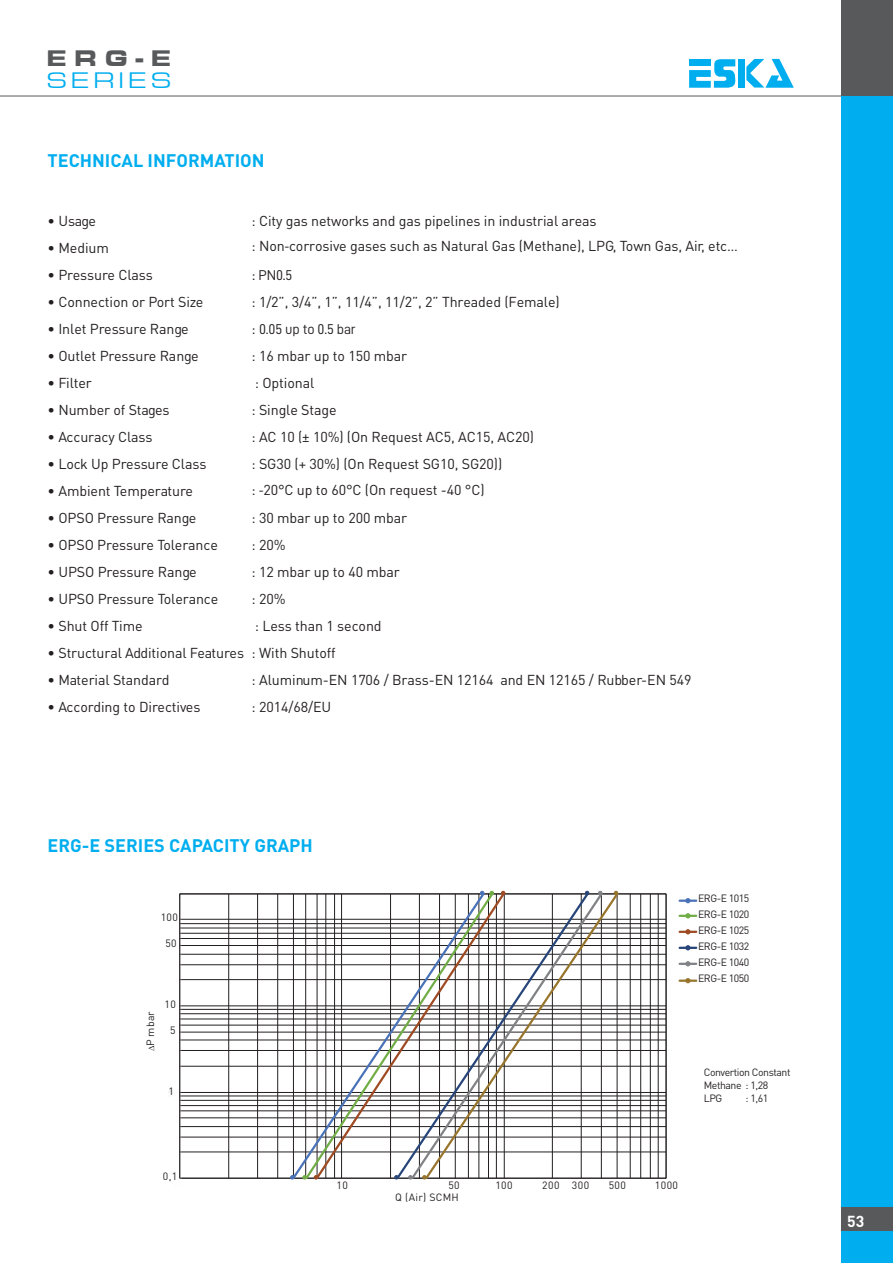
<style>
.page{position:relative;width:893px;height:1263px;background:#fff}
.page>*{position:absolute;margin:0;border:0;box-sizing:border-box;transform-origin:0 0}
.t1{font:23.25px "Eurostile Extended";letter-spacing:.145em;color:#00aeef}
.t2{font:700 23.25px "Eurostile Extended";color:#58595b}
.t3{font:18px "DINT Bold Tr";color:#00aeef}
.t4{font:15.75px "DINT Bold Tr";color:#fff}
.t5{font:14.25px/27px "DIN Tr";letter-spacing:-.01em;color:#231f20}
.t6{font:14.25px "D DIN";letter-spacing:-.01em;color:#231f20}
.t7{font:10.5px/12.6px "DIN Tr";letter-spacing:-.045em;color:#231f20}
.s1{font-family:"Myriad Pro"}
.s2{font-family:"DIN Tr"}
</style>
<div class="page">
<hr style="left:180px;top:1151px;width:486px;height:1px;background:#231f20">
<hr style="left:180px;top:1137px;width:486px;height:1px;background:#231f20">
<hr style="left:180px;top:1126px;width:486px;height:1px;background:#231f20">
<hr style="left:180px;top:1117px;width:486px;height:1px;background:#231f20">
<hr style="left:180px;top:1110px;width:486px;height:1px;background:#231f20">
<hr style="left:180px;top:1105px;width:486px;height:1px;background:#231f20">
<hr style="left:180px;top:1100px;width:486px;height:1px;background:#231f20">
<hr style="left:180px;top:1095px;width:486px;height:1px;background:#231f20">
<hr style="left:180px;top:1066px;width:486px;height:1px;background:#231f20">
<hr style="left:180px;top:1050px;width:486px;height:1px;background:#231f20">
<hr style="left:180px;top:1039px;width:486px;height:1px;background:#231f20">
<hr style="left:180px;top:1032px;width:486px;height:1px;background:#231f20">
<hr style="left:180px;top:1025px;width:486px;height:1px;background:#231f20">
<hr style="left:180px;top:1018px;width:486px;height:1px;background:#231f20">
<hr style="left:180px;top:1013px;width:486px;height:1px;background:#231f20">
<hr style="left:180px;top:1009px;width:486px;height:1px;background:#231f20">
<hr style="left:180px;top:979px;width:486px;height:1px;background:#231f20">
<hr style="left:180px;top:964px;width:486px;height:1px;background:#231f20">
<hr style="left:180px;top:954px;width:486px;height:1px;background:#231f20">
<hr style="left:180px;top:945px;width:486px;height:1px;background:#231f20">
<hr style="left:180px;top:938px;width:486px;height:1px;background:#231f20">
<hr style="left:180px;top:933px;width:486px;height:1px;background:#231f20">
<hr style="left:180px;top:928px;width:486px;height:1px;background:#231f20">
<hr style="left:180px;top:923px;width:486px;height:1px;background:#231f20">
<hr style="left:180px;top:1178px;width:486px;height:1px;background:#231f20">
<hr style="left:180px;top:1092px;width:486px;height:1px;background:#231f20">
<hr style="left:180px;top:1005px;width:486px;height:1px;background:#231f20">
<hr style="left:180px;top:919px;width:486px;height:1px;background:#231f20">
<hr style="left:228px;top:894px;width:1px;height:284px;background:#231f20">
<hr style="left:257px;top:894px;width:1px;height:284px;background:#231f20">
<hr style="left:277px;top:894px;width:1px;height:284px;background:#231f20">
<hr style="left:630px;top:894px;width:1px;height:284px;background:#231f20">
<hr style="left:640px;top:894px;width:1px;height:284px;background:#231f20">
<hr style="left:650px;top:894px;width:1px;height:284px;background:#231f20">
<hr style="left:658px;top:894px;width:1px;height:284px;background:#231f20">
<hr style="left:666px;top:894px;width:1px;height:284px;background:#231f20">
<img style="left:179px;top:893px;width:6px;height:286px">
<hr style="left:179px;top:894px;width:1px;height:284px;background:#231f20">
<svg style="left:487px;top:893px;width:134px;height:285px"></svg>
<svg style="left:614px;top:891px;width:4px;height:4px"></svg>
<svg style="left:290px;top:893px;width:197px;height:285px"></svg>
<svg style="left:290px;top:1175px;width:4px;height:4px"></svg>
<svg style="left:480px;top:891px;width:4px;height:4px"></svg>
<svg style="left:148px;top:1046px;width:6px;height:5px"></svg>
<svg style="left:680px;top:913px;width:16px;height:5px"></svg>
<svg style="left:680px;top:945px;width:16px;height:5px"></svg>
<svg style="left:680px;top:929px;width:16px;height:5px"></svg>
<svg style="left:680px;top:961px;width:16px;height:5px"></svg>
<hr style="left:680px;top:979px;width:16px;height:3px;background:#98752c">
<hr style="left:680px;top:899px;width:16px;height:3px;background:#4a72b8">
<hr style="left:0;top:96px;width:849px;height:1px;background:#58595b">
<div style="left:738px;top:59px;width:7px;height:29px;background:#00aeef"></div>
<svg style="left:746px;top:59px;width:48px;height:29px"></svg>
<svg style="left:689px;top:59px;width:47px;height:29px"></svg>
<div style="left:841px;top:0;width:52px;height:1263px;background:#00aeef"></div>
<div style="left:841px;top:0;width:52px;height:96px;background:#58595b"></div>
<div style="left:841px;top:1207px;width:52px;height:24px;background:#58595b"></div>
<h1 class="t2" style="left:46px;top:45px;width:127px">ERG-E</h1>
<h1 class="t1" style="left:46px;top:68px;width:127px">SERIES</h1>
<p class="t3" style="left:48px;top:148px;width:219px">TECHNICAL INFORMATION</p>
<p class="t5" style="left:251px;top:207px;width:488px;line-height:25.8px">: City gas networks and gas pipelines in industrial areas<br>: Non<span class="s1">‐</span>corrosive gases such as Natural Gas (Methane), LPG, Town Gas, Air, etc…</p>
<p class="t6" style="left:251px;top:267px;width:42px"><span class="s2">:</span> PN0.5</p>
<p class="t5" style="left:251px;top:288px;width:310px">: 1/2”, 3/4”, 1”, 11/4”, 11/2”, 2” Threaded (Female)</p>
<p class="t6" style="left:251px;top:321px;width:106px"><span class="s2">:</span> 0.05 up to 0.5 bar</p>
<p class="t5" style="left:251px;top:342px;width:284px">: 16 mbar up to 150 mbar<br>: Optional<br>: Single Stage<br>: AC 10 (± 10%) (On Request AC5, AC15, AC20) : SG30 (+ 30%) (On Request SG10, SG20))<br>: <span class="s1">‐</span>20°C up to 60°C (On request -40 °C)<br>: 30 mbar up to 200 mbar<br>: 20%<br>: 12 mbar up to 40 mbar<br>: 20%<br>: Less than 1 second</p>
<p class="t5" style="left:48px;top:639px;width:290px">• Structural Additional Features : With Shutoff</p>
<p class="t5" style="left:48px;top:666px;width:124px">• Material Standard</p>
<p class="t5" style="left:252px;top:666px;width:441px">: Aluminum-EN 1706 / Brass-EN 12164 and EN 12165 / Rubber-EN 549</p>
<p class="t5" style="left:48px;top:693px;width:154px">• According to Directives</p>
<p class="t5" style="left:252px;top:693px;width:81px">: 2014/68/EU</p>
<p class="t5" style="left:48px;top:207px;width:50px">• Usage</p>
<p class="t5" style="left:48px;top:234px;width:63px">• Medium</p>
<p class="t5" style="left:48px;top:261px;width:107px">• Pressure Class</p>
<p class="t5" style="left:48px;top:288px;width:157px">• Connection or Port Size</p>
<p class="t5" style="left:48px;top:315px;width:143px">• Inlet Pressure Range</p>
<p class="t5" style="left:48px;top:342px;width:153px">• Outlet Pressure Range</p>
<p class="t5" style="left:48px;top:369px;width:46px">• Filter</p>
<p class="t5" style="left:48px;top:396px;width:124px">• Number of Stages</p>
<p class="t5" style="left:48px;top:423px;width:107px">• Accuracy Class</p>
<p class="t5" style="left:48px;top:450px;width:160px">• Lock Up Pressure Class</p>
<p class="t5" style="left:48px;top:477px;width:147px">• Ambient Temperature</p>
<p class="t5" style="left:48px;top:504px;width:150px">• OPSO Pressure Range</p>
<p class="t5" style="left:48px;top:531px;width:172px">• OPSO Pressure Tolerance</p>
<p class="t5" style="left:48px;top:558px;width:151px">• UPSO Pressure Range</p>
<p class="t5" style="left:48px;top:585px;width:172px">• UPSO Pressure Tolerance</p>
<p class="t5" style="left:48px;top:612px;width:97px">• Shut Off Time</p>
<p class="t3" style="left:48px;top:834px;width:267px">ERG-E SERIES CAPACITY GRAPH</p>
<p class="t7" style="left:161px;top:911px;width:19px">100</p>
<p class="t7" style="left:165px;top:936px;width:13px">50</p>
<p class="t7" style="left:144px;top:1046px;width:35px;rotate:-90deg">P mbar</p>
<p class="t7" style="left:165px;top:998px;width:13px">10</p>
<p class="t7" style="left:170px;top:1024px;width:7px">5</p>
<p class="t7" style="left:169px;top:1084px;width:7px">1</p>
<p class="t7" style="left:698px;top:892px;width:53px">ERG-E 1015</p>
<p class="t7" style="left:698px;top:908px;width:53px">ERG-E 1020</p>
<p class="t7" style="left:698px;top:940px;width:53px">ERG-E 1032</p>
<p class="t7" style="left:698px;top:924px;width:53px">ERG-E 1025</p>
<p class="t7" style="left:698px;top:954px;width:53px;line-height:16px">ERG-E 1040<br>ERG-E 1050</p>
<p class="t7" style="left:704px;top:1066px;width:88px">Convertion Constant<br>Methane : 1,28<br>LPG</p>
<p class="t7" style="left:746px;top:1091px;width:24px">: 1,61</p>
<p class="t7" style="left:163px;top:1170px;width:16px">0,1</p>
<p class="t7" style="left:336px;top:1179px;width:13px">10</p>
<p class="t7" style="left:448px;top:1179px;width:13px">50</p>
<p class="t7" style="left:495px;top:1179px;width:19px">100</p>
<p class="t7" style="left:542px;top:1179px;width:48px">200 300</p>
<p class="t7" style="left:609px;top:1179px;width:19px">500</p>
<p class="t7" style="left:655px;top:1179px;width:25px">1000</p>
<p class="t7" style="left:395px;top:1191px;width:65px">Q (Air) SCMH</p>
<p class="t4" style="left:847px;top:1211px;width:18px">53</p>
</div>
